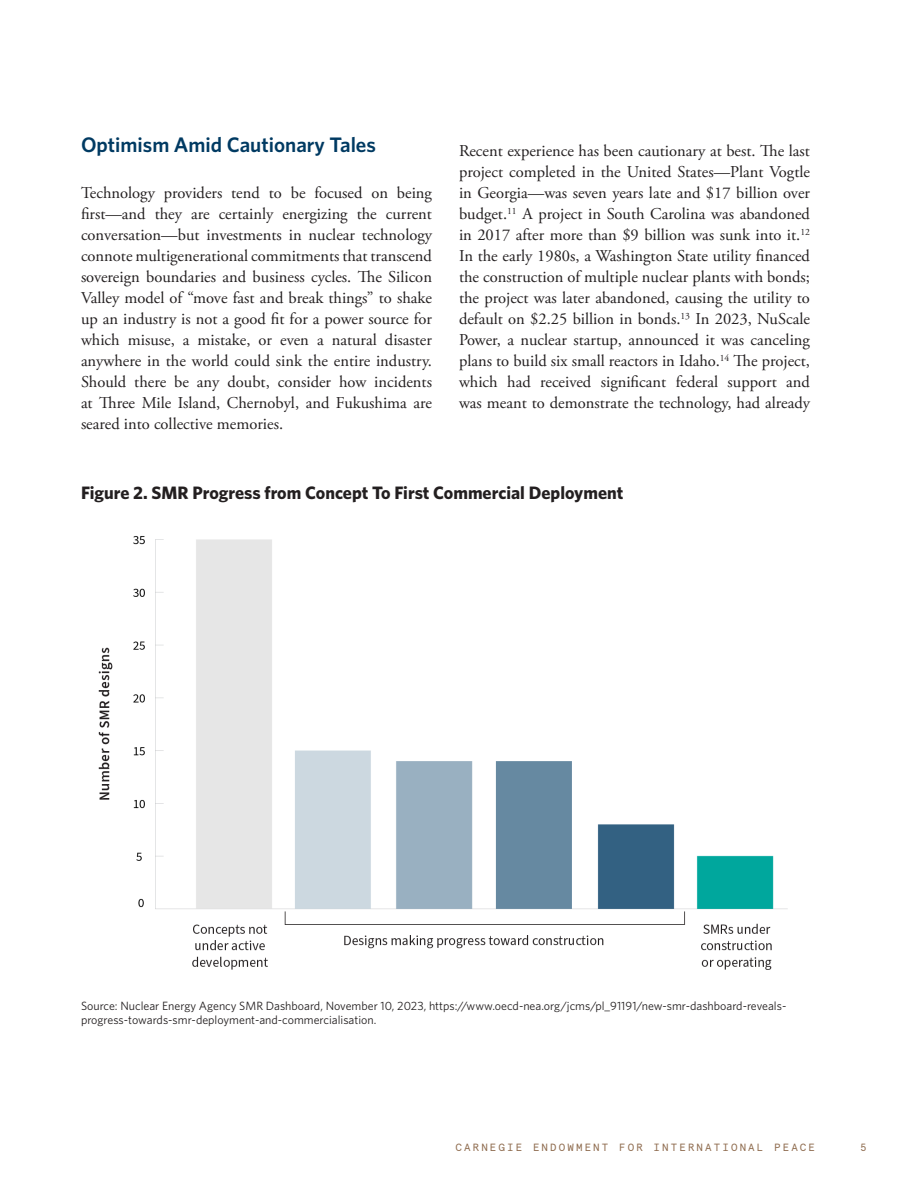
<style>
.page{position:relative;width:918px;height:1188px;background:#fff}
.page>*{position:absolute;margin:0;border:0;box-sizing:border-box;transform-origin:0 0}
.H1__A{font:600 21px "Whitney";color:#003a62}
.Figure_Title{font:700 18px "Whitney";color:#231f20}
.Body_Text{font:16.5px/21px "Adobe Garamond Pro";color:#231f20;text-align:justify}
.Figure_Sources_and_Notes{font:12px/14.4px "Whitney";color:#231f20}
.t1{font:10.5px "Apercu Mono Pro";letter-spacing:.2em;color:#8f6c4f}
</style>
<div class="page">
<img style="left:98px;top:536px;width:690px;height:434px">
<p class="H1__A" style="left:81px;top:131px;width:297px">Optimism Amid Cautionary Tales</p>
<p class="Body_Text" style="left:81px;top:183px;width:353px">Technology providers tend to be focused on being first—and they are certainly energizing the current conversation—but investments in nuclear technology connote multigenerational commitments that transcend sovereign boundaries and business cycles. The Silicon Valley model of “move fast and break things” to shake up an industry is not a good fit for a power source for which misuse, a mistake, or even a natural disaster anywhere in the world could sink the entire industry.<br>Should there be any doubt, consider how incidents at Three Mile Island, Chernobyl, and Fukushima are seared into collective memories.</p>
<p class="Body_Text" style="left:459px;top:141px;width:353px">Recent experience has been cautionary at best. The last project completed in the United States—Plant Vogtle in Georgia—was seven years late and $17 billion over budget.<sup>11</sup> A project in South Carolina was abandoned in 2017 after more than $9 billion was sunk into it.<sup>12<br></sup>In the early 1980s, a Washington State utility financed the construction of multiple nuclear plants with bonds; the project was later abandoned, causing the utility to default on $2.25 billion in bonds.<sup>13</sup> In 2023, NuScale Power, a nuclear startup, announced it was canceling plans to build six small reactors in Idaho.<sup>14</sup> The project, which had received significant federal support and was meant to demonstrate the technology, had already</p>
<p class="Figure_Title" style="left:81px;top:480px;width:544px">Figure 2. SMR Progress from Concept To First Commercial Deployment</p>
<p class="Figure_Sources_and_Notes" style="left:81px;top:998px;width:707px">Source: Nuclear Energy Agency SMR Dashboard, November 10, 2023, https://www.oecd-nea.org/jcms/pl_91191/new-smr-dashboard-reveals&shy;progress-towards-smr-deployment-and-commercialisation.</p>
<p class="t1" style="left:456px;top:1141px;width:361px">CARNEGIE ENDOWMENT FOR INTERNATIONAL PEACE</p>
<p class="t1" style="left:860px;top:1141px;width:8px">5</p>
</div>
